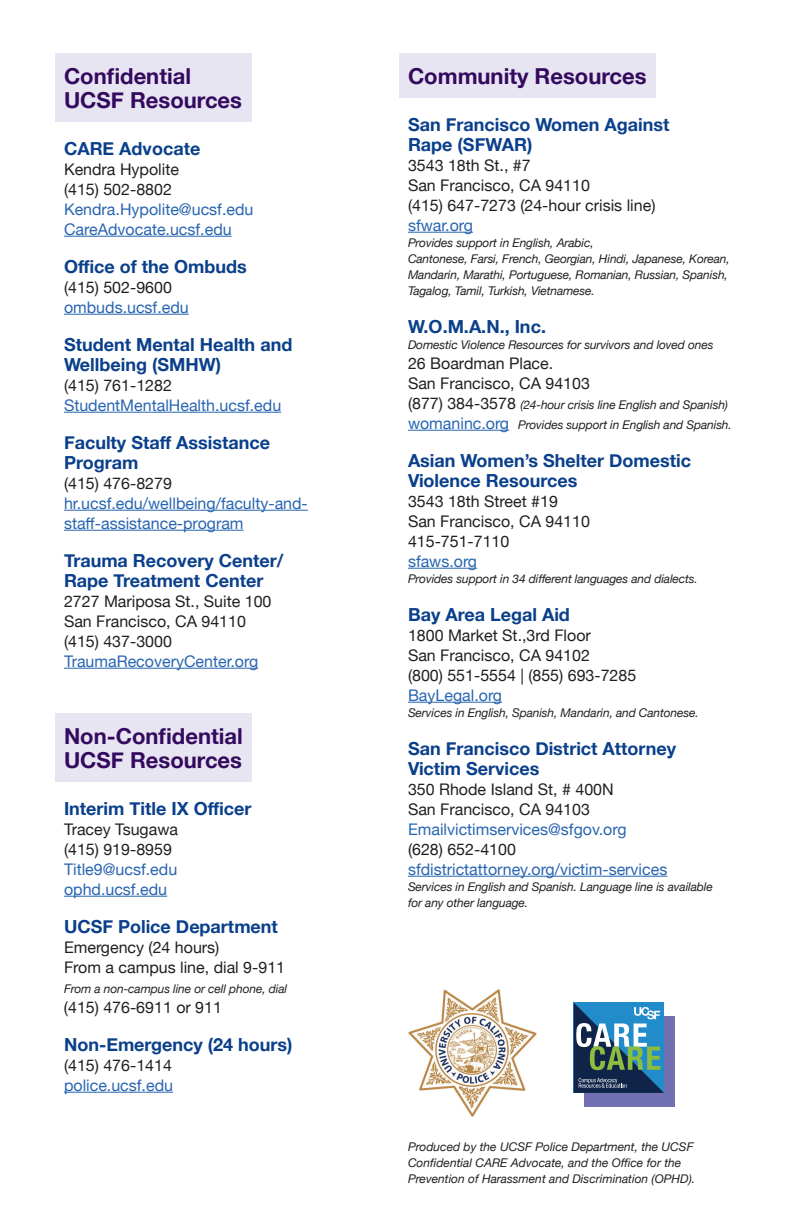
<style>
.page{position:relative;width:792px;height:1224px;background:#fff}
.page>*{position:absolute;margin:0;border:0;box-sizing:border-box;transform-origin:0 0}
.t1{font:700 22px "Helvetica Neue";color:#340a5e}
.t2{font:700 18px/20px "Helvetica Neue";color:#0a3f8b}
.t3{font:16px/20px "Helvetica Neue";color:#231f20}
.t4{font:16px/20px "Helvetica Neue";color:#2865b1}
.t5{font:italic 12px/16px "Helvetica Neue";letter-spacing:-.01em;color:#231f20}
.s1{font-style:normal;font-size:16px}
.s2{font-style:normal;font-size:16px;color:#2865b1}
</style>
<div class="page">
<hr style="left:408px;top:876px;width:259px;height:1px;background:#2865b1">
<hr style="left:408px;top:702px;width:94px;height:1px;background:#2865b1">
<hr style="left:408px;top:568px;width:69px;height:1px;background:#2865b1">
<hr style="left:408px;top:430px;width:101px;height:1px;background:#2865b1">
<hr style="left:408px;top:232px;width:65px;height:1px;background:#2865b1">
<div style="left:399px;top:53px;width:257px;height:44px;background:#e7e5f2"></div>
<hr style="left:64px;top:1092px;width:109px;height:1px;background:#2865b1">
<div style="left:55px;top:713px;width:197px;height:68px;background:#e7e5f2"></div>
<hr style="left:64px;top:510px;width:244px;height:1px;background:#2865b1">
<div style="left:55px;top:53px;width:196px;height:68px;background:#e7e5f2"></div>
<hr style="left:64px;top:236px;width:168px;height:1px;background:#2865b1">
<hr style="left:64px;top:314px;width:125px;height:1px;background:#2865b1">
<hr style="left:64px;top:412px;width:217px;height:1px;background:#2865b1">
<hr style="left:64px;top:530px;width:180px;height:1px;background:#2865b1">
<hr style="left:64px;top:668px;width:194px;height:1px;background:#2865b1">
<hr style="left:64px;top:896px;width:103px;height:1px;background:#2865b1">
<img style="left:408px;top:989px;width:129px;height:127px">
<div style="left:585px;top:1016px;width:90px;height:90px;background:#7070b3"></div>
<svg style="left:574px;top:1003px;width:90px;height:90px"></svg>
<p class="t1" style="left:64px;top:59px;width:129px">Confidential</p>
<h3 class="t1" style="left:64px;top:83px;width:180px">UCSF Resources</h3>
<h4 class="t2" style="left:64px;top:139px;width:138px">CARE Advocate</h4>
<p class="t3" style="left:64px;top:160px;width:116px">Kendra Hypolite</p>
<p class="t3" style="left:64px;top:180px;width:109px">(415) 502-8802</p>
<p class="t4" style="left:64px;top:200px;width:191px">Kendra.Hypolite@ucsf.edu</p>
<p class="t4" style="left:64px;top:220px;width:169px">CareAdvocate.ucsf.edu</p>
<h5 class="t2" style="left:64px;top:257px;width:184px">Office of the Ombuds</h5>
<p class="t3" style="left:64px;top:278px;width:109px">(415) 502-9600</p>
<p class="t4" style="left:64px;top:298px;width:126px">ombuds.ucsf.edu</p>
<p class="t2" style="left:64px;top:335px;width:230px">Student Mental Health and</p>
<h5 class="t2" style="left:64px;top:355px;width:159px">Wellbeing (SMHW)</h5>
<p class="t3" style="left:64px;top:376px;width:109px">(415) 761-1282</p>
<p class="t4" style="left:64px;top:396px;width:219px">StudentMentalHealth.ucsf.edu</p>
<p class="t2" style="left:64px;top:433px;width:208px">Faculty Staff Assistance</p>
<h5 class="t2" style="left:64px;top:453px;width:76px">Program</h5>
<p class="t3" style="left:64px;top:474px;width:109px">(415) 476-8279</p>
<p class="t4" style="left:64px;top:494px;width:245px">hr.ucsf.edu/wellbeing/faculty-and&shy;staff-assistance-program</p>
<h5 class="t2" style="left:64px;top:551px;width:221px">Trauma Recovery Center/<br>Rape Treatment Center</h5>
<p class="t3" style="left:64px;top:592px;width:209px">2727 Mariposa St., Suite 100</p>
<p class="t3" style="left:64px;top:612px;width:183px">San Francisco, CA 94110 (415) 437-3000</p>
<p class="t4" style="left:64px;top:652px;width:196px">TraumaRecoveryCenter.org</p>
<p class="t1" style="left:64px;top:719px;width:180px">Non-Confidential</p>
<h4 class="t1" style="left:64px;top:743px;width:180px">UCSF Resources</h4>
<h5 class="t2" style="left:64px;top:799px;width:189px">Interim Title IX Officer</h5>
<p class="t3" style="left:64px;top:820px;width:116px">Tracey Tsugawa</p>
<p class="t3" style="left:64px;top:840px;width:109px">(415) 919-8959</p>
<p class="t4" style="left:64px;top:860px;width:115px">Title9@ucsf.edu</p>
<p class="t4" style="left:64px;top:880px;width:105px">ophd.ucsf.edu</p>
<h5 class="t2" style="left:64px;top:917px;width:215px">UCSF Police Department</h5>
<p class="t3" style="left:64px;top:938px;width:157px">Emergency (24 hours)</p>
<p class="t3" style="left:64px;top:958px;width:223px">From a campus line, dial 9-911</p>
<p class="t5" style="left:64px;top:981px;width:225px">From a non-campus line or cell phone, dial</p>
<p class="t3" style="left:64px;top:998px;width:160px">(415) 476-6911 or 911</p>
<h5 class="t2" style="left:64px;top:1035px;width:230px">Non-Emergency (24 hours)</h5>
<p class="t3" style="left:64px;top:1056px;width:109px">(415) 476-1414</p>
<p class="t4" style="left:64px;top:1076px;width:111px">police.ucsf.edu</p>
<h4 class="t1" style="left:408px;top:59px;width:240px">Community Resources</h4>
<p class="t2" style="left:408px;top:115px;width:263px">San Francisco Women Against</p>
<h5 class="t2" style="left:408px;top:135px;width:126px">Rape (SFWAR)</h5>
<p class="t3" style="left:408px;top:156px;width:249px">3543 18th St., #7<br>San Francisco, CA 94110<br>(415) 647-7273 (24-hour crisis line)</p>
<p class="t4" style="left:408px;top:216px;width:67px">sfwar.org</p>
<p class="t5" style="left:408px;top:235px;width:323px">Provides support in English, Arabic,<br>Cantonese, Farsi, French, Georgian, Hindi, Japanese, Korean, Mandarin, Marathi, Portuguese, Romanian, Russian, Spanish, Tagalog, Tamil, Turkish, Vietnamese.</p>
<h5 class="t2" style="left:408px;top:317px;width:140px">W.O.M.A.N., Inc.</h5>
<p class="t5" style="left:408px;top:337px;width:307px">Domestic Violence Resources for survivors and loved ones</p>
<p class="t3" style="left:408px;top:354px;width:183px">26 Boardman Place.<br>San Francisco, CA 94103</p>
<p class="t5" style="left:408px;top:397px;width:322px"><span class="s1">(877) 384-3578</span> (24-hour crisis line English and Spanish)</p>
<p class="t5" style="left:408px;top:417px;width:325px"><span class="s2">womaninc.org</span> Provides support in English and Spanish.</p>
<h5 class="t2" style="left:408px;top:451px;width:285px">Asian Women’s Shelter Domestic<br>Violence Resources</h5>
<p class="t3" style="left:408px;top:492px;width:183px">3543 18th Street #19<br>San Francisco, CA 94110<br>415-751-7110</p>
<p class="t4" style="left:408px;top:552px;width:71px">sfaws.org</p>
<p class="t5" style="left:408px;top:571px;width:291px">Provides support in 34 different languages and dialects.</p>
<h5 class="t2" style="left:408px;top:605px;width:163px">Bay Area Legal Aid</h5>
<p class="t3" style="left:408px;top:626px;width:184px">1800 Market St.,3rd Floor</p>
<p class="t3" style="left:408px;top:646px;width:230px">San Francisco, CA 94102<br>(800) 551-5554 | (855) 693-7285</p>
<p class="t4" style="left:408px;top:686px;width:96px">BayLegal.org</p>
<p class="t5" style="left:408px;top:705px;width:292px">Services in English, Spanish, Mandarin, and Cantonese.</p>
<h5 class="t2" style="left:408px;top:739px;width:270px">San Francisco District Attorney<br>Victim Services</h5>
<p class="t3" style="left:408px;top:780px;width:207px">350 Rhode Island St, # 400N<br>San Francisco, CA 94103</p>
<p class="t4" style="left:408px;top:820px;width:220px">Emailvictimservices@sfgov.org</p>
<p class="t3" style="left:408px;top:840px;width:109px">(628) 652-4100</p>
<p class="t4" style="left:408px;top:860px;width:261px">sfdistrictattorney.org/victim-services</p>
<p class="t5" style="left:408px;top:879px;width:306px">Services in English and Spanish. Language line is available for any other language.</p>
<p class="t5" style="left:408px;top:1139px;width:287px">Produced by the UCSF Police Department, the UCSF</p>
<p class="t5" style="left:408px;top:1155px;width:289px">Confidential CARE Advocate, and the Office for the<br>Prevention of Harassment and Discrimination (OPHD).</p>
</div>
